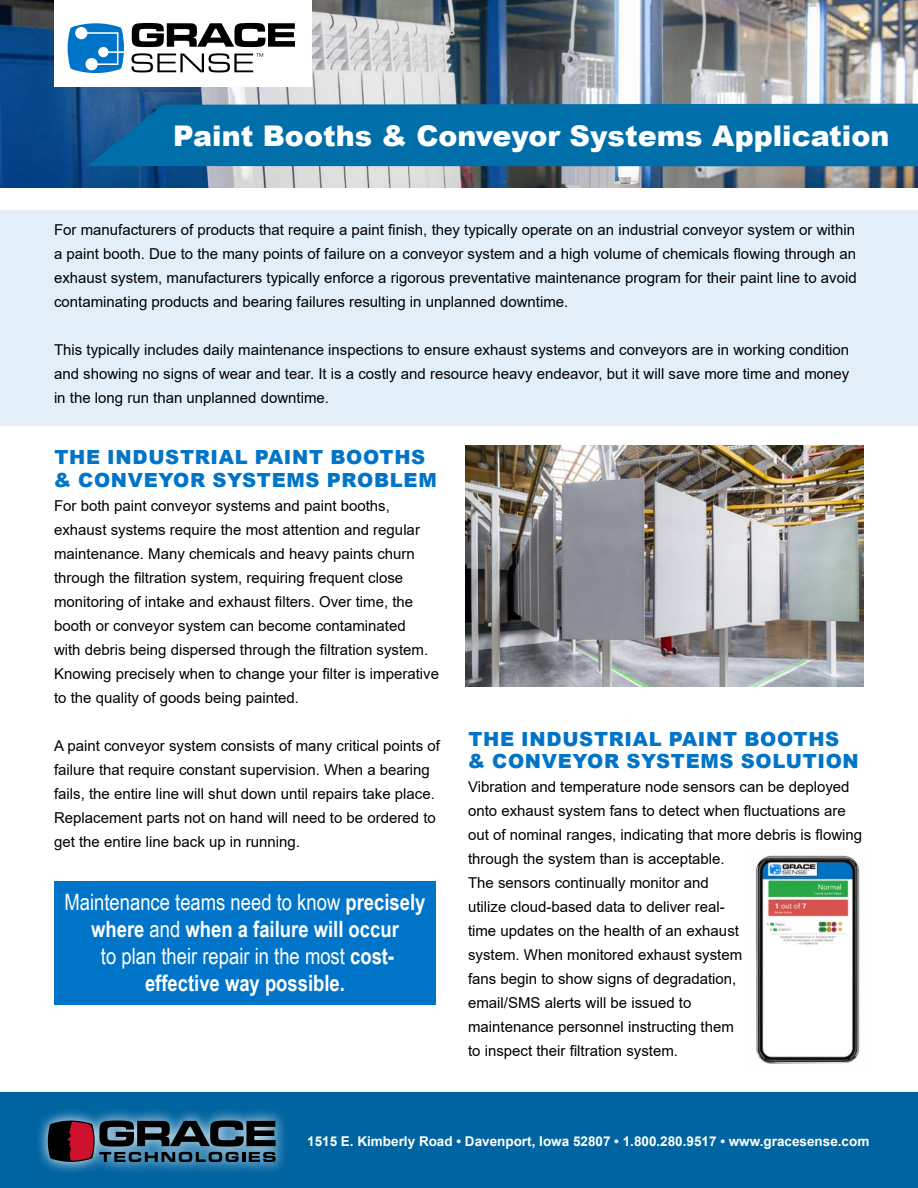
<style>
.page{position:relative;width:918px;height:1188px;background:#fff}
.page>*{position:absolute;margin:0;border:0;box-sizing:border-box;transform-origin:0 0}
.t1{font:900 28.5px "Arial";color:#fff}
.t2{font:700 22.5px/27px "Arial Narrow";color:#fff;text-align:center}
.t3{font:900 19.5px/22.5px "Arial";letter-spacing:.035em;color:#0074c8}
.t4{font:15px/24px "Arial";color:#000}
.t5{font:700 13.5px "Arial";color:#fff}
.s1{font-weight:400}
</style>
<div class="page">
<img style="left:0;top:0;width:918px;height:188px">
<div style="left:88px;top:104px;width:830px;height:62px;background:#006fa9"></div>
<div style="left:54px;top:0;width:257px;height:86px;background:#fff"></div>
<svg style="left:132px;top:23px;width:163px;height:24px"></svg>
<svg style="left:68px;top:23px;width:56px;height:50px"></svg>
<svg style="left:132px;top:53px;width:131px;height:19px"></svg>
<div style="left:0;top:1093px;width:918px;height:95px;background:#0064a0"></div>
<svg style="left:38px;top:1111px;width:247px;height:61px"></svg>
<svg style="left:48px;top:1120px;width:228px;height:42px;background:#3e4758"></svg>
<div style="left:54px;top:881px;width:381px;height:123px;background:#0074c8"></div>
<div style="left:0;top:210px;width:918px;height:216px;background:#e3eff8"></div>
<img style="left:465px;top:446px;width:399px;height:241px">
<img style="left:755px;top:855px;width:105px;height:209px">
<h1 class="t1" style="left:173px;top:115px;width:718px">Paint Booths &amp; Conveyor Systems Application</h1>
<p class="t4" style="left:54px;top:218px;width:804px;text-align:justify">For manufacturers of products that require a paint finish, they typically operate on an industrial conveyor system or within a paint booth. Due to the many points of failure on a conveyor system and a high volume of chemicals flowing through an exhaust system, manufacturers typically enforce a rigorous preventative maintenance program for their paint line to avoid contaminating products and bearing failures resulting in unplanned downtime.</p>
<p class="t4" style="left:54px;top:338px;width:797px;text-align:justify">This typically includes daily maintenance inspections to ensure exhaust systems and conveyors are in working condition and showing no signs of wear and tear. It is a costly and resource heavy endeavor, but it will save more time and money in the long run than unplanned downtime.</p>
<h3 class="t3" style="left:54px;top:446px;width:384px">THE INDUSTRIAL PAINT BOOTHS &amp; CONVEYOR SYSTEMS PROBLEM</h3>
<p class="t4" style="left:54px;top:494px;width:387px">For both paint conveyor systems and paint booths, exhaust systems require the most attention and regular maintenance. Many chemicals and heavy paints churn through the filtration system, requiring frequent close monitoring of intake and exhaust filters. Over time, the booth or conveyor system can become contaminated<br>with debris being dispersed through the filtration system.<br>Knowing precisely when to change your filter is imperative to the quality of goods being painted.</p>
<p class="t4" style="left:54px;top:734px;width:387px">A paint conveyor system consists of many critical points of failure that require constant supervision. When a bearing fails, the entire line will shut down until repairs take place.<br>Replacement parts not on hand will need to be ordered to get the entire line back up in running.</p>
<h3 class="t3" style="left:468px;top:727px;width:392px">THE INDUSTRIAL PAINT BOOTHS &amp; CONVEYOR SYSTEMS SOLUTION</h3>
<p class="t4" style="left:468px;top:775px;width:396px">Vibration and temperature node sensors can be deployed onto exhaust system fans to detect when fluctuations are out of nominal ranges, indicating that more debris is flowing through the system than is acceptable.<br>The sensors continually monitor and<br>utilize cloud-based data to deliver real-<br>time updates on the health of an exhaust<br>system. When monitored exhaust system<br>fans begin to show signs of degradation,<br>email/SMS alerts will be issued to<br>maintenance personnel instructing them<br>to inspect their filtration system.</p>
<h2 class="t2" style="left:64px;top:887px;width:363px"><span class="s1">Maintenance teams need to know</span> precisely where <span class="s1">and</span> when a failure will occur<br><span class="s1">to plan their repair in the most</span> cost&shy;effective way possible.</h2>
<p class="t5" style="left:307px;top:1132px;width:564px">1515 E. Kimberly Road • Davenport, Iowa 52807 • 1.800.280.9517 • www.gracesense.com</p>
</div>
